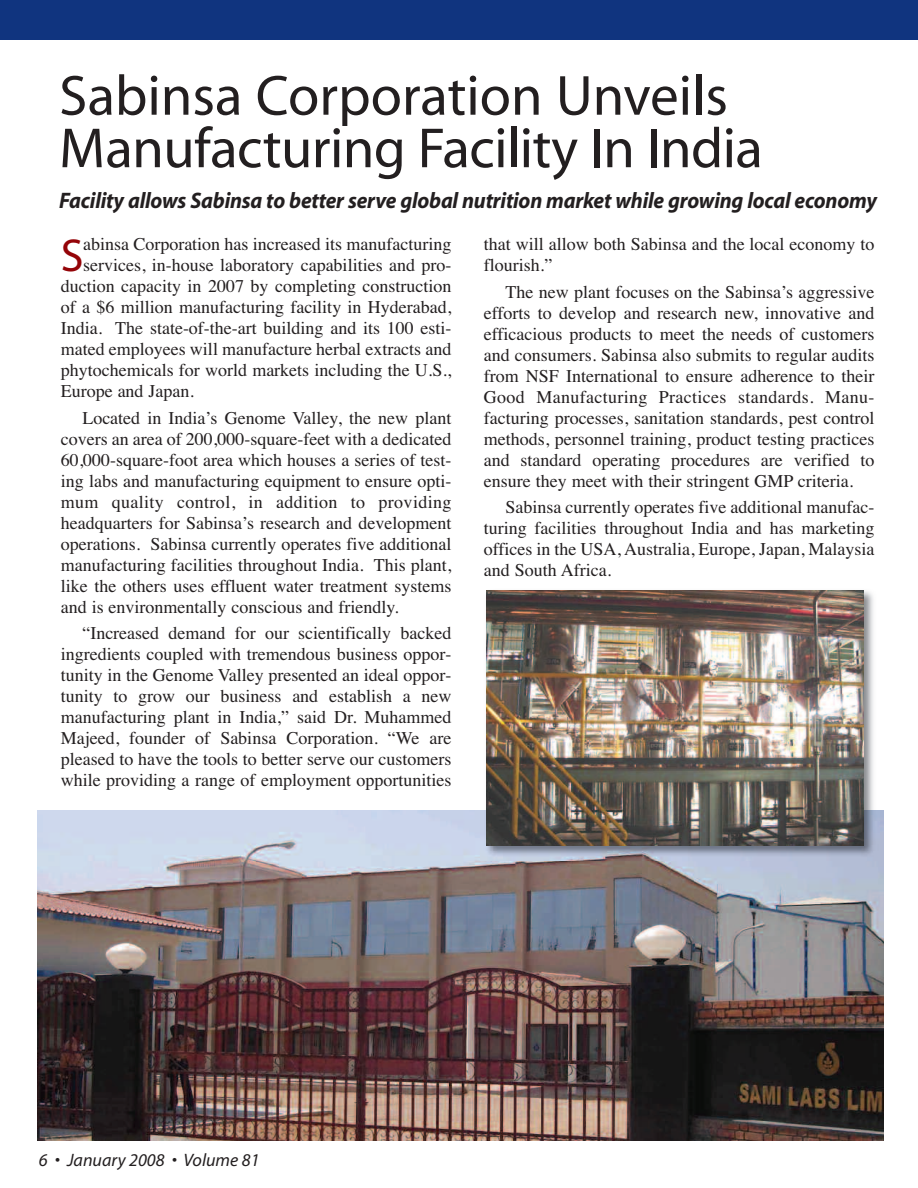
<style>
.page{position:relative;width:918px;height:1188px;background:#fff}
.page>*{position:absolute;margin:0;border:0;box-sizing:border-box;transform-origin:0 0}
.t1{font:57px/52.5px "Myriad";letter-spacing:-.01em;color:#231f20}
.t2{font:46.35px "Myriad";color:#940408}
.t3{font:italic 700 22.5px "Myriad";letter-spacing:-.01em;color:#231f20;scale:.95 1}
.t4{font:18px/21px "Times";color:#231f20;text-align:justify}
.t5{font:italic 18px "Myriad";color:#231f20}
</style>
<div class="page">
<div style="left:0;top:0;width:918px;height:40px;background:#10347f"></div>
<img style="left:38px;top:810px;width:845px;height:331px">
<img style="left:481px;top:590px;width:399px;height:271px">
<img style="left:487px;top:591px;width:377px;height:254px">
<h1 class="t1" style="left:59px;top:74px;width:705px">Sabinsa Corporation Unveils<br>Manufacturing Facility In India</h1>
<p class="t3" style="left:59px;top:192px;width:863px">Facility allows Sabinsa to better serve global nutrition market while growing local economy</p>
<h2 class="t2" style="left:61px;top:238px;width:24px">S</h2>
<p class="t4" style="left:83px;top:234px;width:370px">abinsa Corporation has increased its manufacturing</p>
<p class="t4" style="left:83px;top:255px;width:370px">services, in-house laboratory capabilities and pro-</p>
<p class="t4" style="left:61px;top:276px;width:392px">duction capacity in 2007 by completing construction</p>
<p class="t4" style="left:61px;top:297px;width:392px">of a $6 million manufacturing facility in Hyderabad,</p>
<p class="t4" style="left:61px;top:318px;width:392px">India. The state-of-the-art building and its 100 esti-</p>
<p class="t4" style="left:61px;top:339px;width:392px">mated employees will manufacture herbal extracts and</p>
<p class="t4" style="left:61px;top:360px;width:392px">phytochemicals for world markets including the U.S.,</p>
<p class="t4" style="left:61px;top:381px;width:135px">Europe and Japan.</p>
<p class="t4" style="left:61px;top:407px;width:392px;text-indent:22px">Located in India’s Genome Valley, the new plant covers an area of 200,000-square-feet with a dedicated 60,000-square-foot area which houses a series of test&shy;ing labs and manufacturing equipment to ensure opti&shy;mum quality control, in addition to providing headquarters for Sabinsa’s research and development operations. Sabinsa currently operates five additional manufacturing facilities throughout India. This plant, like the others uses effluent water treatment systems and is environmentally conscious and friendly.</p>
<p class="t4" style="left:61px;top:622px;width:392px;text-indent:22px">“Increased demand for our scientifically backed ingredients coupled with tremendous business oppor&shy;tunity in the Genome Valley presented an ideal oppor&shy;tunity to grow our business and establish a new manufacturing plant in India,” said Dr. Muhammed Majeed, founder of Sabinsa Corporation. “We are pleased to have the tools to better serve our customers while providing a range of employment opportunities</p>
<p class="t4" style="left:484px;top:234px;width:392px">that will allow both Sabinsa and the local economy to flourish.”</p>
<p class="t4" style="left:484px;top:281px;width:392px;text-indent:22px">The new plant focuses on the Sabinsa’s aggressive efforts to develop and research new, innovative and efficacious products to meet the needs of customers and consumers. Sabinsa also submits to regular audits from NSF International to ensure adherence to their Good Manufacturing Practices standards. Manu&shy;facturing processes, sanitation standards, pest control methods, personnel training, product testing practices and standard operating procedures are verified to ensure they meet with their stringent GMP criteria.</p>
<p class="t4" style="left:484px;top:496px;width:392px;text-indent:22px">Sabinsa currently operates five additional manufac&shy;turing facilities throughout India and has marketing offices in the USA, Australia, Europe, Japan, Malaysia and South Africa.</p>
<p class="t5" style="left:39px;top:1153px;width:222px">6 • January 2008 • Volume 81</p>
</div>
